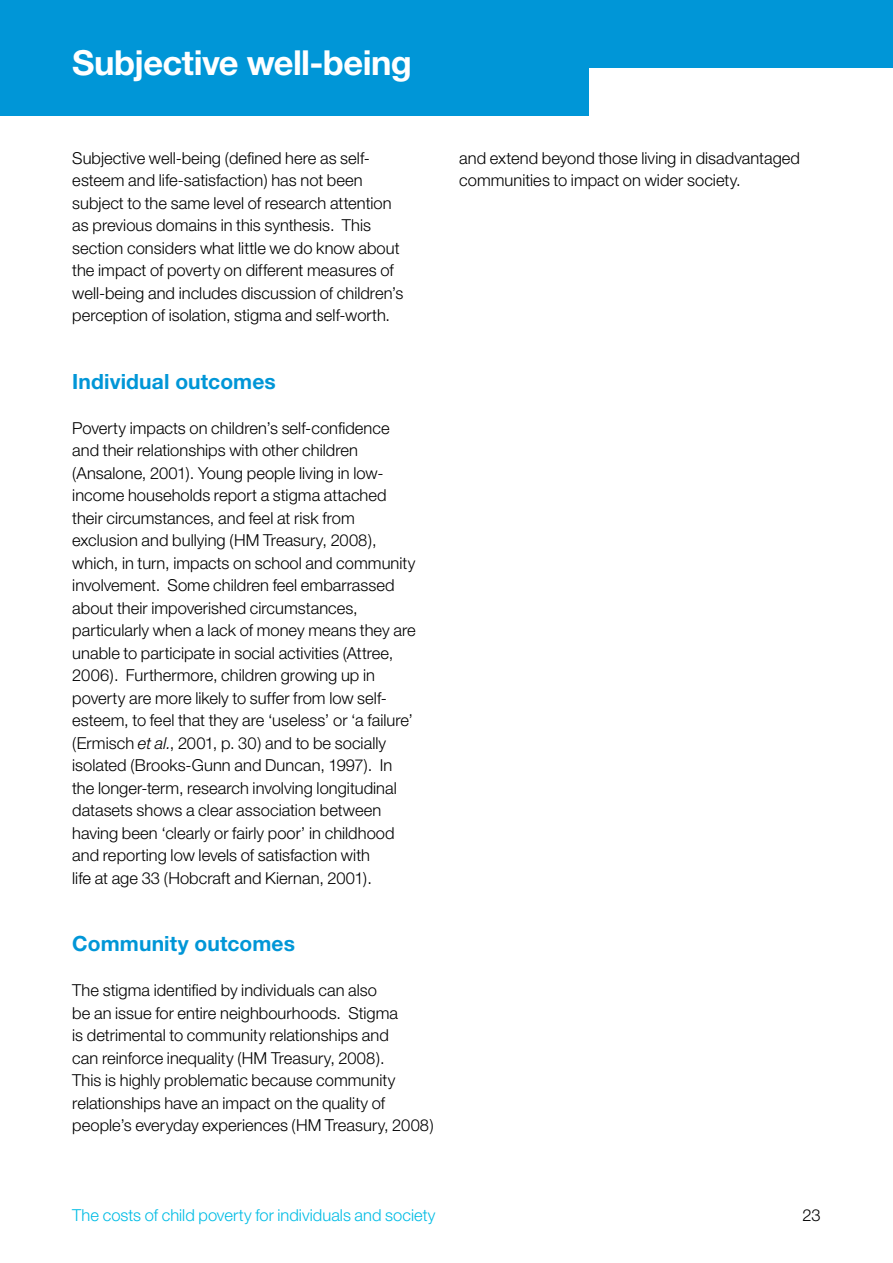
<style>
.page{position:relative;width:893px;height:1263px;background:#fff}
.page>*{position:absolute;margin:0;border:0;box-sizing:border-box;transform-origin:0 0}
.t1{font:700 34.5px "Helvetica Neue";letter-spacing:-.02em;color:#fff}
.t2{font:700 21px "Helvetica Neue";letter-spacing:.005em;color:#0096d7}
.t3{font:300 16.5px/22.5px "Helvetica Neue";color:#000}
.t4{font:300 16.5px "Helvetica Neue";color:#00bce4}
.s1{font-style:italic}
</style>
<div class="page">
<div style="left:292px;top:0;width:601px;height:68px;background:#0096d7"></div>
<div style="left:0;top:0;width:588px;height:116px;background:#0096d7"></div>
<h1 class="t1" style="left:72px;top:42px;width:341px">Subjective well-being</h1>
<p class="t3" style="left:72px;top:146px;width:333px">Subjective well-being (defined here as self&shy;esteem and life-satisfaction) has not been subject to the same level of research attention as previous domains in this synthesis. This section considers what little we do know about the impact of poverty on different measures of well-being and includes discussion of children’s perception of isolation, stigma and self-worth.</p>
<p class="t2" style="left:72px;top:368px;width:205px">Individual outcomes</p>
<p class="t3" style="left:72px;top:416px;width:345px">Poverty impacts on children’s self-confidence and their relationships with other children (Ansalone, 2001). Young people living in low&shy;income households report a stigma attached their circumstances, and feel at risk from exclusion and bullying (HM Treasury, 2008), which, in turn, impacts on school and community involvement. Some children feel embarrassed about their impoverished circumstances, particularly when a lack of money means they are unable to participate in social activities (Attree, 2006). Furthermore, children growing up in poverty are more likely to suffer from low self&shy;esteem, to feel that they are ‘useless’ or ‘a failure’ (Ermisch <span class="s1">et al.</span>, 2001, p. 30) and to be socially isolated (Brooks-Gunn and Duncan, 1997). In the longer-term, research involving longitudinal datasets shows a clear association between having been ‘clearly or fairly poor’ in childhood and reporting low levels of satisfaction with<br>life at age 33 (Hobcraft and Kiernan, 2001).</p>
<p class="t2" style="left:72px;top:931px;width:224px">Community outcomes</p>
<p class="t3" style="left:72px;top:979px;width:363px">The stigma identified by individuals can also<br>be an issue for entire neighbourhoods. Stigma<br>is detrimental to community relationships and<br>can reinforce inequality (HM Treasury, 2008).<br>This is highly problematic because community relationships have an impact on the quality of people’s everyday experiences (HM Treasury, 2008)</p>
<p class="t3" style="left:459px;top:146px;width:342px">and extend beyond those living in disadvantaged communities to impact on wider society.</p>
<p class="t4" style="left:72px;top:1205px;width:365px">The costs of child poverty for individuals and society</p>
<p class="t3" style="left:803px;top:1204px;width:20px">23</p>
</div>
